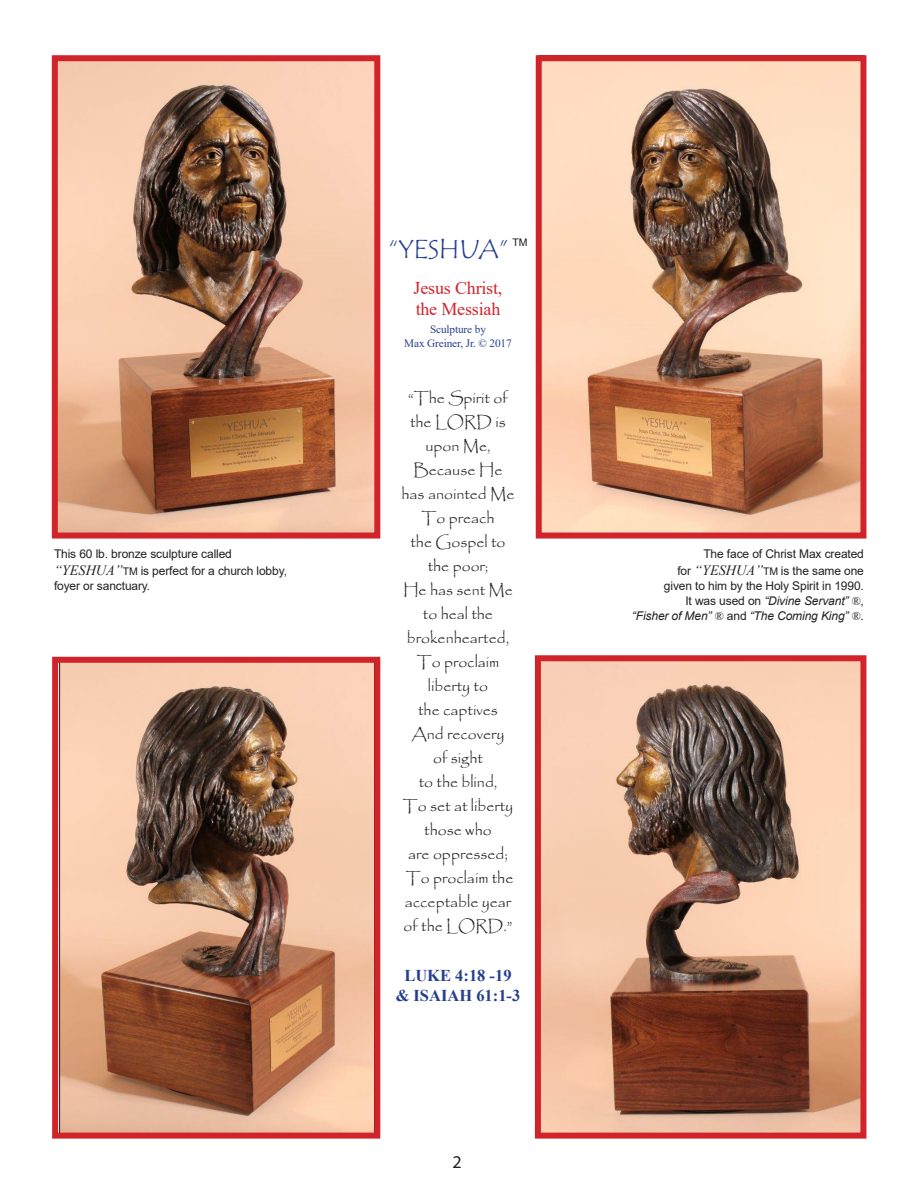
<style>
.page{position:relative;width:918px;height:1188px;background:#fff}
.page>*{position:absolute;margin:0;border:0;box-sizing:border-box;transform-origin:0 0}
.t1{font:27px "Tempus Sans ITC";letter-spacing:-.01em;color:#253f8e}
.t2{font:18px "Times New Roman";letter-spacing:-.01em;color:#d1232a}
.t3{font:18px "Myriad Pro";color:#231f20}
.t4{font:700 16.5px "Times New Roman";color:#253f8e}
.t5{font:15.75px "Papyrus";color:#231f20}
.t6{font:12px "Arial";letter-spacing:-.01em;color:#231f20}
.t7{font:italic 12px "Arial";letter-spacing:-.01em;color:#231f20}
.t8{font:11.25px "Times New Roman";letter-spacing:-.01em;color:#253f8e}
.t9{font:10.5px "Arial";color:#231f20}
.s1{font-family:"Times New Roman";font-style:italic;font-size:14.25px}
.s2{font-size:10.5px}
.s3{font-style:normal}
.s4{font-family:"Times New Roman";font-style:normal}
</style>
<div class="page">
<img style="left:543px;top:62px;width:316px;height:470px">
<img style="left:59px;top:62px;width:314px;height:470px">
<img style="left:61px;top:664px;width:312px;height:468px">
<img style="left:542px;top:662px;width:317px;height:470px">
<div style="left:535px;top:655px;width:331px;height:484px;border:6px solid #d1232a"></div>
<div style="left:536px;top:55px;width:330px;height:484px;border:6px solid #d1232a"></div>
<div style="left:52px;top:657px;width:328px;height:482px;border:6px solid #d1232a"></div>
<div style="left:52px;top:55px;width:328px;height:484px;border:6px solid #d1232a"></div>
<p class="t6" style="left:54px;top:545px;width:179px">This 60 lb. bronze sculpture called</p>
<p class="t6" style="left:54px;top:562px;width:235px"><span class="s1">“YESHUA”</span><span class="s2">TM</span> is perfect for a church lobby,</p>
<p class="t6" style="left:54px;top:577px;width:98px">foyer or sanctuary.</p>
<p class="t1" style="left:388px;top:232px;width:123px">“YESHUA”</p>
<p class="t2" style="left:414px;top:275px;width:90px">Jesus Christ,</p>
<p class="t2" style="left:416px;top:297px;width:86px">the Messiah</p>
<p class="t8" style="left:430px;top:322px;width:57px">Sculpture by</p>
<p class="t8" style="left:404px;top:335px;width:109px">Max Greiner, Jr. © 2017</p>
<p class="t9" style="left:512px;top:235px;width:17px">TM</p>
<p class="t5" style="left:408px;top:389px;width:101px">“The Spirit of</p>
<p class="t5" style="left:410px;top:413px;width:97px">the LORD is</p>
<p class="t5" style="left:425px;top:437px;width:67px">upon Me,</p>
<p class="t5" style="left:413px;top:461px;width:91px">Because He</p>
<p class="t5" style="left:402px;top:485px;width:114px">has anointed Me</p>
<p class="t5" style="left:421px;top:509px;width:75px">To preach</p>
<p class="t5" style="left:411px;top:533px;width:97px">the Gospel to</p>
<p class="t5" style="left:428px;top:557px;width:62px">the poor;</p>
<p class="t5" style="left:403px;top:581px;width:111px">He has sent Me</p>
<p class="t5" style="left:423px;top:605px;width:72px">to heal the</p>
<p class="t5" style="left:407px;top:629px;width:104px">brokenhearted,</p>
<p class="t5" style="left:417px;top:653px;width:84px">To proclaim</p>
<p class="t5" style="left:428px;top:677px;width:62px">liberty to</p>
<p class="t5" style="left:418px;top:701px;width:81px">the captives</p>
<p class="t5" style="left:411px;top:725px;width:95px">And recovery</p>
<p class="t5" style="left:433px;top:749px;width:51px">of sight</p>
<p class="t5" style="left:419px;top:773px;width:80px">to the blind,</p>
<p class="t5" style="left:403px;top:797px;width:112px">To set at liberty</p>
<p class="t5" style="left:424px;top:821px;width:69px">those who</p>
<p class="t5" style="left:408px;top:845px;width:101px">are oppressed;</p>
<p class="t5" style="left:406px;top:869px;width:109px">To proclaim the</p>
<p class="t5" style="left:405px;top:893px;width:108px">acceptable year</p>
<p class="t5" style="left:404px;top:917px;width:110px">of the LORD.”</p>
<p class="t4" style="left:404px;top:964px;width:109px">LUKE 4:18 -19</p>
<p class="t4" style="left:396px;top:984px;width:126px">&amp; ISAIAH 61:1-3</p>
<p class="t3" style="left:453px;top:1151px;width:11px">2</p>
<p class="t6" style="left:703px;top:545px;width:162px">The face of Christ Max created</p>
<p class="t6" style="left:677px;top:562px;width:188px">for <span class="s1">“YESHUA”</span><span class="s2">TM</span> is the same one</p>
<p class="t6" style="left:664px;top:577px;width:202px">given to him by the Holy Spirit in 1990.</p>
<p class="t7" style="left:685px;top:593px;width:180px"><span class="s3">It was used on</span> “Divine Servant” <span class="s4">®</span><span class="s3">,</span></p>
<p class="t7" style="left:632px;top:608px;width:234px">“Fisher of Men” <span class="s4">®</span> <span class="s3">and</span> “The Coming King” <span class="s4">®</span><span class="s3">.</span></p>
</div>
